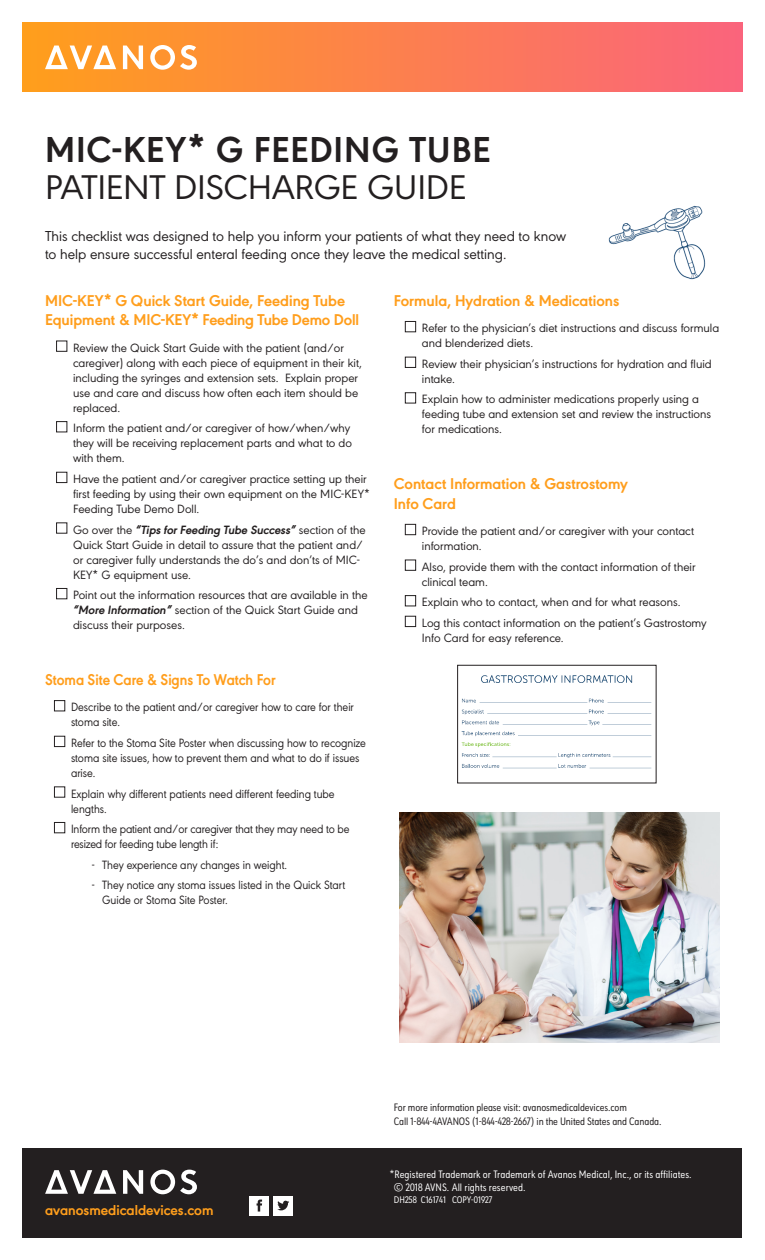
<style>
.page{position:relative;width:765px;height:1260px;background:#fff}
.page>*{position:absolute;margin:0;border:0;box-sizing:border-box;transform-origin:0 0}
.AV_Headline__2-Line{font:700 37.5px "Avanos Sans";letter-spacing:.025em;color:#231f20}
.AV_Headline__2-Line-2{font:35.62px "Avanos Sans";letter-spacing:-.01em;color:#231f20;scale:1.05 1}
.Body_Copy{font:700 16.25px/19.5px "Avanos Sans";color:#ff9e1c}
.Bold_Leadin{font:700 16.25px/19.5px "Avanos Sans";color:#ff9e1c}
.Bold_Leadin-2{font:700 16.25px "Avanos Sans";color:#ff9e1c;scale:.92 1}
.Body_Copy-2{font:15px/18px "Avanos Sans";color:#231f20}
.t1{font:700 15px "Avanos Sans";color:#ff9e1c}
.Bullet_List{font:12.5px/15px "Avanos Sans";color:#231f20}
.Bullet_List-2{font:12.5px/15px "Avanos Sans";color:#231f20;scale:.93 1}
.AV_Small_print_-_8_1{font:11.25px "Avanos Sans Cond";letter-spacing:-.01em;color:#231f20}
.AV_Small_print_-_8_1-2{font:11.25px/13.8px "Avanos Sans Cond";color:#fff}
.Copyright_-_Internal{font:10px "Avanos Sans Cond";color:#fff}
.s1{font-weight:700;font-style:italic}
</style>
<div class="page">
<img style="left:608px;top:205px;width:98px;height:75px">
<div style="left:56px;top:341px;width:11px;height:11px;border:1px solid #231f20"></div>
<div style="left:56px;top:421px;width:11px;height:11px;border:1px solid #231f20"></div>
<div style="left:56px;top:472px;width:11px;height:11px;border:1px solid #231f20"></div>
<div style="left:56px;top:523px;width:11px;height:11px;border:1px solid #231f20"></div>
<div style="left:56px;top:588px;width:11px;height:11px;border:1px solid #231f20"></div>
<div style="left:54px;top:700px;width:11px;height:11px;border:1px solid #231f20"></div>
<div style="left:54px;top:736px;width:11px;height:11px;border:1px solid #231f20"></div>
<div style="left:54px;top:787px;width:11px;height:11px;border:1px solid #231f20"></div>
<div style="left:54px;top:822px;width:11px;height:11px;border:1px solid #231f20"></div>
<div style="left:405px;top:321px;width:11px;height:11px;border:1px solid #231f20"></div>
<div style="left:405px;top:357px;width:11px;height:11px;border:1px solid #231f20"></div>
<div style="left:405px;top:392px;width:11px;height:11px;border:1px solid #231f20"></div>
<div style="left:405px;top:524px;width:11px;height:11px;border:1px solid #231f20"></div>
<div style="left:405px;top:560px;width:11px;height:11px;border:1px solid #231f20"></div>
<div style="left:405px;top:595px;width:11px;height:11px;border:1px solid #231f20"></div>
<div style="left:405px;top:616px;width:11px;height:11px;border:1px solid #231f20"></div>
<img style="left:461px;top:675px;width:191px;height:94px">
<div style="left:457px;top:665px;width:199px;height:118px;border:1px solid #231f20"></div>
<img style="left:400px;top:812px;width:320px;height:231px">
<div style="left:22px;top:1148px;width:720px;height:90px;background:#231f20"></div>
<svg style="left:45px;top:1170px;width:71px;height:24px"></svg>
<svg style="left:123px;top:1170px;width:20px;height:24px"></svg>
<svg style="left:150px;top:1170px;width:47px;height:24px"></svg>
<div style="left:250px;top:1196px;width:19px;height:19px;background:#fff"></div>
<svg style="left:257px;top:1200px;width:5px;height:12px"></svg>
<div style="left:274px;top:1196px;width:19px;height:19px;background:#fff"></div>
<svg style="left:277px;top:1201px;width:12px;height:9px"></svg>
<div style="left:22px;top:22px;width:720px;height:70px;background:linear-gradient(to right,#ff9f1b,#fa647c)"></div>
<svg style="left:45px;top:46px;width:71px;height:23px"></svg>
<svg style="left:123px;top:46px;width:20px;height:23px"></svg>
<svg style="left:150px;top:45px;width:47px;height:25px"></svg>
<p class="AV_Headline__2-Line" style="left:45px;top:121px;width:447px">MIC-KEY* G FEEDING TUBE</p>
<p class="AV_Headline__2-Line-2" style="left:45px;top:161px;width:403px">PATIENT DISCHARGE GUIDE</p>
<p class="Body_Copy-2" style="left:45px;top:225px;width:523px">This checklist was designed to help you inform your patients of what they need to know to help ensure successful enteral feeding once they leave the medical setting.</p>
<p class="Body_Copy" style="left:45px;top:290px;width:316px">MIC-KEY* G Quick Start Guide, Feeding Tube<br>Equipment &amp; MIC-KEY* Feeding Tube Demo Doll</p>
<p class="Bullet_List" style="left:73px;top:339px;width:290px">Review the Quick Start Guide with the patient (and/or caregiver) along with each piece of equipment in their kit, including the syringes and extension sets. Explain proper use and care and discuss how often each item should be replaced.</p>
<p class="Bullet_List" style="left:73px;top:420px;width:280px">Inform the patient and/or caregiver of how/when/why they will be receiving replacement parts and what to do with them.</p>
<p class="Bullet_List" style="left:73px;top:470px;width:298px">Have the patient and/or caregiver practice setting up their first feeding by using their own equipment on the MIC-KEY*<br>Feeding Tube Demo Doll.</p>
<p class="Bullet_List" style="left:73px;top:521px;width:294px">Go over the <span class="s1">“Tips for Feeding Tube Success”</span> section of the Quick Start Guide in detail to assure that the patient and/ or caregiver fully understands the do’s and don’ts of MIC-KEY* G equipment use.</p>
<p class="Bullet_List" style="left:73px;top:587px;width:296px">Point out the information resources that are available in the <span class="s1">“More Information”</span> section of the Quick Start Guide and discuss their purposes.</p>
<p class="Bold_Leadin" style="left:394px;top:290px;width:227px">Formula, Hydration &amp; Medications</p>
<p class="Bullet_List" style="left:422px;top:320px;width:299px">Refer to the physician’s diet instructions and discuss formula and blenderized diets.</p>
<p class="Bullet_List" style="left:422px;top:355px;width:291px">Review their physician’s instructions for hydration and fluid intake.</p>
<p class="Bullet_List" style="left:422px;top:391px;width:291px">Explain how to administer medications properly using a feeding tube and extension set and review the instructions for medications.</p>
<p class="Bold_Leadin" style="left:394px;top:473px;width:236px">Contact Information &amp; Gastrostomy<br>Info Card</p>
<p class="Bullet_List" style="left:422px;top:522px;width:274px">Provide the patient and/or caregiver with your contact information.</p>
<p class="Bullet_List" style="left:422px;top:558px;width:275px">Also, provide them with the contact information of their clinical team.</p>
<p class="Bullet_List" style="left:422px;top:594px;width:260px">Explain who to contact, when and for what reasons.</p>
<p class="Bullet_List" style="left:422px;top:614px;width:286px">Log this contact information on the patient’s Gastrostomy<br>Info Card for easy reference.</p>
<p class="Bold_Leadin-2" style="left:45px;top:667px;width:252px">Stoma Site Care &amp; Signs To Watch For</p>
<p class="Bullet_List-2" style="left:71px;top:699px;width:306px">Describe to the patient and/or caregiver how to care for their stoma site.</p>
<p class="Bullet_List-2" style="left:71px;top:734px;width:319px">Refer to the Stoma Site Poster when discussing how to recognize stoma site issues, how to prevent them and what to do if issues arise.</p>
<p class="Bullet_List-2" style="left:71px;top:785px;width:285px">Explain why different patients need different feeding tube lengths.</p>
<p class="Bullet_List-2" style="left:71px;top:821px;width:301px">Inform the patient and/or caregiver that they may need to be resized for feeding tube length if:</p>
<p class="Bullet_List-2" style="left:92px;top:856px;width:212px">- They experience any changes in weight.</p>
<p class="Bullet_List-2" style="left:102px;top:877px;width:263px;text-indent:-10px">- They notice any stoma issues listed in the Quick Start<br>Guide or Stoma Site Poster.</p>
<p class="t1" style="left:45px;top:1199px;width:170px">avanosmedicaldevices.com</p>
<p class="AV_Small_print_-_8_1" style="left:394px;top:1100px;width:235px">For more information please visit: avanosmedicaldevices.com</p>
<p class="AV_Small_print_-_8_1" style="left:394px;top:1114px;width:269px">Call 1-844-4AVANOS (1-844-428-2667) in the United States and Canada.</p>
<p class="AV_Small_print_-_8_1-2" style="left:394px;top:1166px;width:299px;text-indent:-4px">*Registered Trademark or Trademark of Avanos Medical, Inc., or its affiliates. © 2018 AVNS. All rights reserved.</p>
<p class="Copyright_-_Internal" style="left:394px;top:1193px;width:100px">DH258 C161741 COPY-01927</p>
</div>
